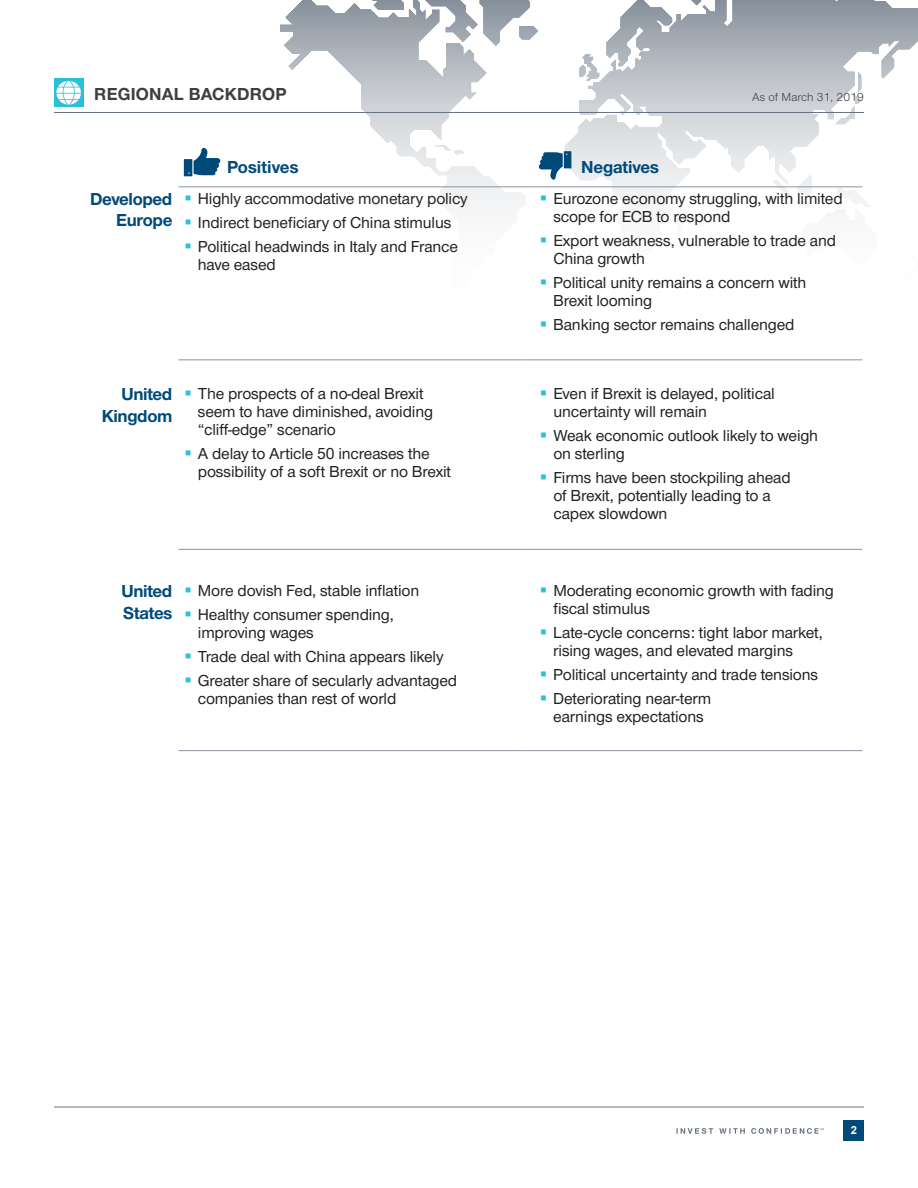
<style>
.page{position:relative;width:918px;height:1188px;background:#fff}
.page>*{position:absolute;margin:0;border:0;box-sizing:border-box;transform-origin:0 0}
.t1{font:700 18px/21.6px "Nimbus Sans Novus";letter-spacing:-.02em;color:#004a79;text-align:right}
.t2{font:700 18px "Nimbus Sans Novus";letter-spacing:.01em;color:#3e3e3f}
.t3{font:700 18px "Nimbus Sans Novus";color:#004a79}
.t4{font:500 16.5px/18px "Nimbus Sans Novus";letter-spacing:-.01em;color:#231f20}
.t5{font:12px "Nimbus Sans Novus";letter-spacing:.01em;color:#3e3e3f}
.t6{font:700 11.25px "Arial";color:#fff}
.s1{color:#29c0da}
</style>
<div class="page">
<div style="left:844px;top:1121px;width:20px;height:20px;background:#004a79"></div>
<hr style="left:54px;top:1107px;width:810px;height:1px;background:#65717f">
<svg style="left:677px;top:1128px;width:147px;height:6px"></svg>
<svg style="left:244px;top:0;width:674px;height:211px"></svg>
<hr style="left:54px;top:112px;width:810px;height:1px;background:#65717f">
<div style="left:54px;top:79px;width:29px;height:28px;background:#29c0da"></div>
<svg style="left:56px;top:81px;width:25px;height:24px"></svg>
<hr style="left:178px;top:359px;width:342px;height:1px;background:#8a94a0">
<hr style="left:520px;top:359px;width:342px;height:1px;background:#8a94a0">
<hr style="left:178px;top:549px;width:342px;height:1px;background:#8a94a0">
<hr style="left:520px;top:549px;width:342px;height:1px;background:#8a94a0">
<hr style="left:178px;top:750px;width:342px;height:1px;background:#8a94a0">
<hr style="left:520px;top:750px;width:342px;height:1px;background:#8a94a0">
<hr style="left:178px;top:186px;width:342px;height:1px;background:#8a94a0">
<hr style="left:520px;top:186px;width:342px;height:1px;background:#8a94a0">
<svg style="left:184px;top:148px;width:36px;height:28px"></svg>
<svg style="left:280px;top:0;width:291px;height:211px"></svg>
<p class="t2" style="left:94px;top:82px;width:194px">REGIONAL BACKDROP</p>
<p class="t5" style="left:752px;top:89px;width:113px">As of March 31, 2019</p>
<p class="t3" style="left:227px;top:155px;width:73px">Positives</p>
<p class="t1" style="left:581px;top:156px;width:79px">Negatives</p>
<p class="t1" style="left:90px;top:187px;width:84px">Developed<br>Europe</p>
<p class="t4" style="left:184px;top:189px;width:285px"><span class="s1">▪</span> Highly accommodative monetary policy</p>
<p class="t4" style="left:184px;top:213px;width:269px"><span class="s1">▪</span> Indirect beneficiary of China stimulus</p>
<p class="t4" style="left:198px;top:237px;width:262px;text-indent:-13px"><span class="s1">▪</span> Political headwinds in Italy and France have eased</p>
<p class="t1" style="left:102px;top:383px;width:72px">United<br>Kingdom</p>
<p class="t4" style="left:198px;top:384px;width:237px;text-indent:-13px"><span class="s1">▪</span> The prospects of a no-deal Brexit seem to have diminished, avoiding “cliff‑edge” scenario</p>
<p class="t4" style="left:198px;top:444px;width:255px;text-indent:-13px"><span class="s1">▪</span> A delay to Article 50 increases the possibility of a soft Brexit or no Brexit</p>
<p class="t1" style="left:122px;top:580px;width:52px;text-align:left">United<br>States</p>
<p class="t4" style="left:184px;top:581px;width:236px"><span class="s1">▪</span> More dovish Fed, stable inflation</p>
<p class="t4" style="left:198px;top:605px;width:198px;text-indent:-13px"><span class="s1">▪</span> Healthy consumer spending, improving wages</p>
<p class="t4" style="left:184px;top:647px;width:261px"><span class="s1">▪</span> Trade deal with China appears likely</p>
<p class="t4" style="left:198px;top:671px;width:261px;text-indent:-13px"><span class="s1">▪</span> Greater share of secularly advantaged companies than rest of world</p>
<p class="t4" style="left:553px;top:189px;width:291px;text-indent:-13px"><span class="s1">▪</span> Eurozone economy struggling, with limited scope for ECB to respond</p>
<p class="t4" style="left:553px;top:231px;width:284px;text-indent:-13px"><span class="s1">▪</span> Export weakness, vulnerable to trade and<br>China growth</p>
<p class="t4" style="left:553px;top:273px;width:255px;text-indent:-13px"><span class="s1">▪</span> Political unity remains a concern with<br>Brexit looming</p>
<p class="t4" style="left:540px;top:315px;width:256px"><span class="s1">▪</span> Banking sector remains challenged</p>
<p class="t4" style="left:553px;top:384px;width:223px;text-indent:-13px"><span class="s1">▪</span> Even if Brexit is delayed, political uncertainty will remain</p>
<p class="t4" style="left:553px;top:426px;width:266px;text-indent:-13px"><span class="s1">▪</span> Weak economic outlook likely to weigh on sterling</p>
<p class="t4" style="left:553px;top:468px;width:239px;text-indent:-13px"><span class="s1">▪</span> Firms have been stockpiling ahead of Brexit, potentially leading to a capex slowdown</p>
<p class="t4" style="left:553px;top:581px;width:282px;text-indent:-13px"><span class="s1">▪</span> Moderating economic growth with fading fiscal stimulus</p>
<p class="t4" style="left:553px;top:623px;width:271px;text-indent:-13px"><span class="s1">▪</span> Late‑cycle concerns: tight labor market, rising wages, and elevated margins</p>
<p class="t4" style="left:540px;top:665px;width:280px"><span class="s1">▪</span> Political uncertainty and trade tensions</p>
<p class="t4" style="left:540px;top:689px;width:173px;text-align:center"><span class="s1">▪</span> Deteriorating near‑term earnings expectations</p>
<p class="t6" style="left:851px;top:1123px;width:8px">2</p>
</div>
